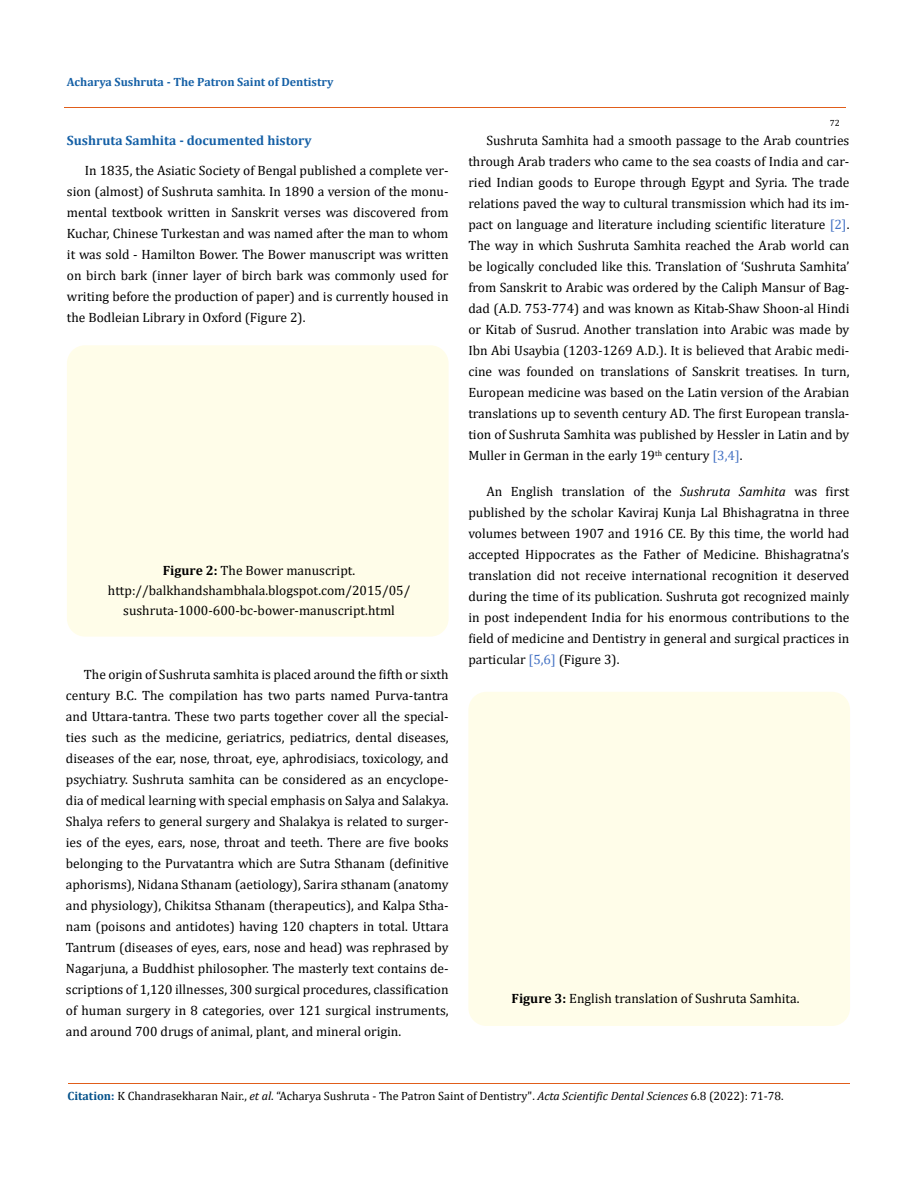
<style>
.page{position:relative;width:917px;height:1188px;background:#fff}
.page>*{position:absolute;margin:0;border:0;box-sizing:border-box;transform-origin:0 0}
.t1{font:13.5px/21px "Cambria";color:#000;text-align:justify}
.t2{font:700 13.5px "Cambria";color:#1560a6}
.t3{font:12px "Cambria";color:#000}
.t4{font:700 12px "Cambria";color:#1560a6}
.t5{font:9px "Cambria";color:#000}
.s1{font-weight:700}
.s2{color:#4472c4}
.s3{font-style:italic}
.s4{font-weight:700;color:#035089}
</style>
<div class="page">
<div style="left:67px;top:345px;width:381px;height:292px;background:#fffde9;border-radius:18px"></div>
<div style="left:468px;top:692px;width:382px;height:334px;background:#fffde9;border-radius:18px"></div>
<hr style="left:64px;top:108px;width:781px;height:1px;background:#e05d1a">
<hr style="left:68px;top:1083px;width:781px;height:1px;background:#e05d1a">
<p class="t4" style="left:67px;top:73px;width:268px">Acharya Sushruta - The Patron Saint of Dentistry</p>
<p class="t2" style="left:67px;top:131px;width:246px">Sushruta Samhita - documented history</p>
<p class="t1" style="left:67px;top:160px;width:383px;text-indent:18px">In 1835, the Asiatic Society of Bengal published a complete ver&shy;sion (almost) of Sushruta samhita. In 1890 a version of the monu&shy;mental textbook written in Sanskrit verses was discovered from Kuchar, Chinese Turkestan and was named after the man to whom it was sold - Hamilton Bower. The Bower manuscript was written on birch bark (inner layer of birch bark was commonly used for writing before the production of paper) and is currently housed in the Bodleian Library in Oxford (Figure 2).</p>
<p class="t1" style="left:108px;top:560px;width:304px;line-height:20.2px;text-align:center"><span class="s1">Figure 2:</span> The Bower manuscript. http://balkhandshambhala.blogspot.com/2015/05/ sushruta-1000-600-bc-bower-manuscript.html</p>
<p class="t1" style="left:66px;top:663px;width:384px;text-indent:18px">The origin of Sushruta samhita is placed around the fifth or sixth century B.C. The compilation has two parts named Purva-tantra and Uttara-tantra. These two parts together cover all the special&shy;ties such as the medicine, geriatrics, pediatrics, dental diseases, diseases of the ear, nose, throat, eye, aphrodisiacs, toxicology, and psychiatry. Sushruta samhita can be considered as an encyclope&shy;dia of medical learning with special emphasis on Salya and Salakya.<br>Shalya refers to general surgery and Shalakya is related to surger&shy;ies of the eyes, ears, nose, throat and teeth. There are five books belonging to the Purvatantra which are Sutra Sthanam (definitive aphorisms), Nidana Sthanam (aetiology), Sarira sthanam (anatomy and physiology), Chikitsa Sthanam (therapeutics), and Kalpa Stha&shy;nam (poisons and antidotes) having 120 chapters in total. Uttara Tantrum (diseases of eyes, ears, nose and head) was rephrased by Nagarjuna, a Buddhist philosopher. The masterly text contains de&shy;scriptions of 1,120 illnesses, 300 surgical procedures, classification of human surgery in 8 categories, over 121 surgical instruments, and around 700 drugs of animal, plant, and mineral origin.</p>
<p class="t5" style="left:829px;top:118px;width:11px">72</p>
<p class="t1" style="left:468px;top:130px;width:382px;text-indent:18px">Sushruta Samhita had a smooth passage to the Arab countries through Arab traders who came to the sea coasts of India and car&shy;ried Indian goods to Europe through Egypt and Syria. The trade relations paved the way to cultural transmission which had its im&shy;pact on language and literature including scientific literature <span class="s2">[2]</span>.<br>The way in which Sushruta Samhita reached the Arab world can be logically concluded like this. Translation of ‘Sushruta Samhita’ from Sanskrit to Arabic was ordered by the Caliph Mansur of Bag&shy;dad (A.D. 753-774) and was known as Kitab-Shaw Shoon-al Hindi or Kitab of Susrud. Another translation into Arabic was made by Ibn Abi Usaybia (1203-1269 A.D.). It is believed that Arabic medi&shy;cine was founded on translations of Sanskrit treatises. In turn, European medicine was based on the Latin version of the Arabian translations up to seventh century AD. The first European transla&shy;tion of Sushruta Samhita was published by Hessler in Latin and by Muller in German in the early 19<sup>th</sup> century <span class="s2">[3,4]</span>.</p>
<p class="t1" style="left:468px;top:481px;width:382px;text-indent:18px">An English translation of the <span class="s3">Sushruta Samhita</span> was first published by the scholar Kaviraj Kunja Lal Bhishagratna in three volumes between 1907 and 1916 CE. By this time, the world had accepted Hippocrates as the Father of Medicine. Bhishagratna’s translation did not receive international recognition it deserved during the time of its publication. Sushruta got recognized mainly in post independent India for his enormous contributions to the field of medicine and Dentistry in general and surgical practices in particular <span class="s2">[5,6]</span> (Figure 3).</p>
<p class="t1" style="left:511px;top:987px;width:289px"><span class="s1">Figure 3:</span> English translation of Sushruta Samhita.</p>
<p class="t3" style="left:68px;top:1089px;width:717px"><span class="s4">Citation:</span> K Chandrasekharan Nair., <span class="s3">et al</span>. “Acharya Sushruta - The Patron Saint of Dentistry". <span class="s3">Acta Scientific Dental Sciences</span> 6.8 (2022): 71-78.</p>
</div>
